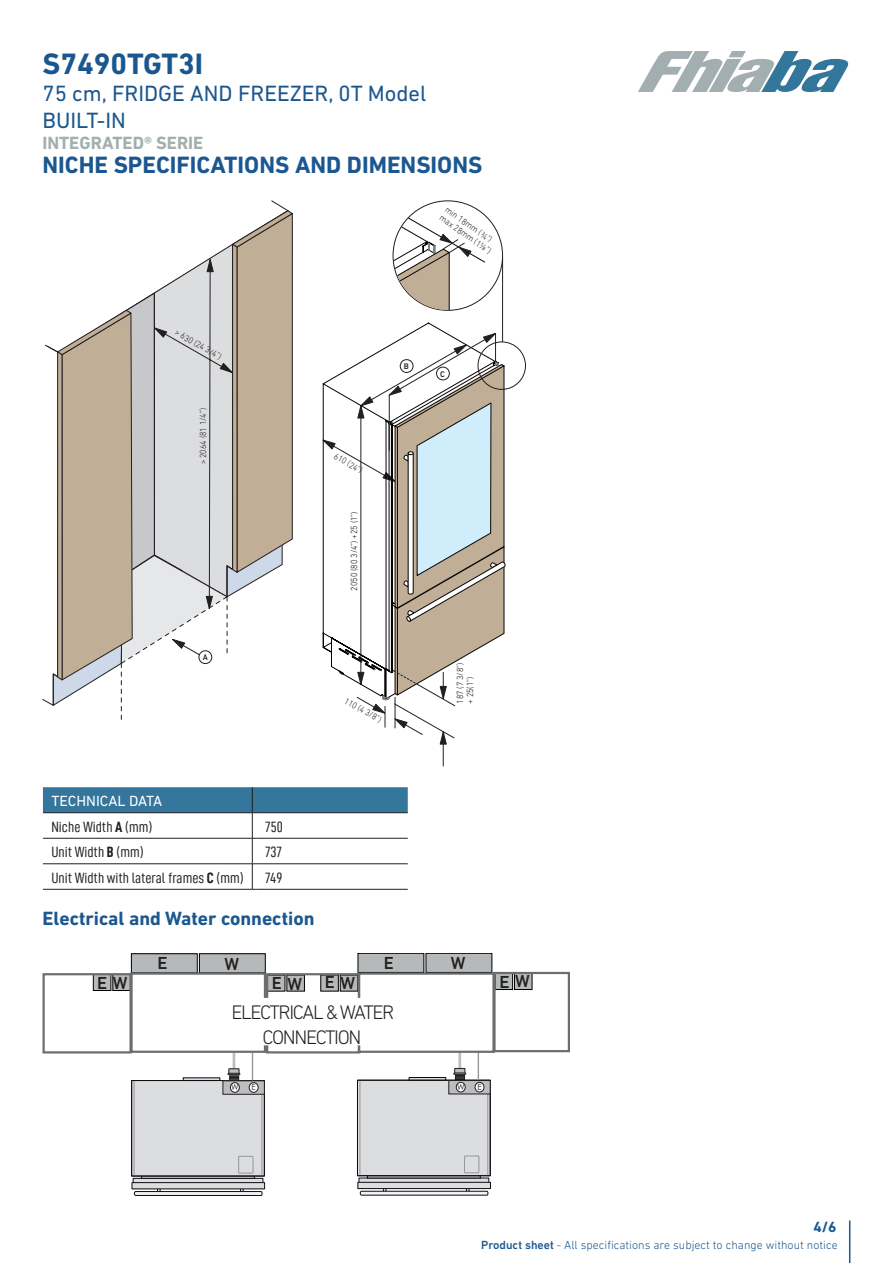
<style>
.page{position:relative;width:893px;height:1263px;background:#fff}
.page>*{position:absolute;margin:0;border:0;box-sizing:border-box;transform-origin:0 0}
.Product_code{font:700 30px "DIN Next LT Pro";color:#1b578f}
.Sottotitolo{font:700 24px "DIN Next LT Pro";color:#1b5790}
.Sigla{font:22.5px "DIN Next LT Pro";color:#1b578f}
.t1{font:300 19.95px/24.3px "DIN Next LT Pro";letter-spacing:-.07em;color:#231f20;text-align:center}
.t2{font:700 19.5px "DIN Next LT Pro";color:#1b5790}
.Serie{font:700 18px "DIN Next LT Pro";color:#a2aeaf}
.t3{font:500 17.7px "DIN Next LT Pro";color:#231f20}
.Lable_tabelle{font:15px "D DIN Condensed";color:#231f20}
.Titolo_fascioni_blu{font:15px "DIN Next LT Pro";color:#fff}
.t4{font:700 15px "DIN Next LT Pro";color:#1b5790}
.t5{font:300 12px "DIN Next LT Pro";color:#1b5790}
.t6{font:300 9.15px/9.9px "DIN Next LT Pro";color:#231f20;scale:.91 1}
.t7{font:300 9.15px/9.9px "DIN Next LT Pro";color:#0e0b10;scale:.91 1}
.t8{font:8.4px "Century Gothic";color:#231f20;scale:.92 1}
.t9{font:500 8.25px "DIN Next LT Pro";color:#231f20}
.s1{font-family:"D DIN Condensed Bold"}
.s2{font-weight:500}
</style>
<div class="page">
<hr style="left:849px;top:1220px;width:1px;height:43px;background:#1b5790">
<svg style="left:638px;top:51px;width:211px;height:41px"></svg>
<hr style="left:443px;top:732px;width:1px;height:34px;background:#231f20">
<svg style="left:45px;top:201px;width:248px;height:519px"></svg>
<hr style="left:502px;top:257px;width:1px;height:85px;background:#231f20">
<svg style="left:394px;top:201px;width:91px;height:109px"></svg>
<svg style="left:322px;top:332px;width:183px;height:413px"></svg>
<div style="left:131px;top:954px;width:66px;height:19px;background:#b6b9b9"></div>
<div style="left:131px;top:953px;width:66px;height:20px;border:1px solid #000001"></div>
<div style="left:199px;top:954px;width:66px;height:19px;background:#b6b9b9"></div>
<div style="left:199px;top:953px;width:67px;height:20px;border:1px solid #000001"></div>
<div style="left:358px;top:953px;width:66px;height:19px;background:#b6b9b9"></div>
<div style="left:358px;top:953px;width:66px;height:20px;border:1px solid #000001"></div>
<div style="left:426px;top:953px;width:66px;height:19px;background:#b6b9b9"></div>
<div style="left:426px;top:953px;width:66px;height:20px;border:1px solid #000001"></div>
<svg style="left:43px;top:971px;width:527px;height:225px"></svg>
<div style="left:232px;top:998px;width:158px;height:47px;background:#fff"></div>
<svg style="left:43px;top:787px;width:365px;height:103px"></svg>
<hr style="left:257px;top:889px;width:151px;height:1px;background:#231f20">
<p class="Product_code" style="left:43px;top:46px;width:162px">S7490TGT3I</p>
<p class="Sigla" style="left:43px;top:80px;width:385px">75 cm, FRIDGE AND FREEZER, 0T Model</p>
<p class="Sigla" style="left:43px;top:107px;width:85px">BUILT-IN</p>
<p class="Serie" style="left:43px;top:132px;width:162px">INTEGRATED® SERIE</p>
<p class="Sottotitolo" style="left:43px;top:150px;width:441px">NICHE SPECIFICATIONS AND DIMENSIONS</p>
<p class="t6" style="left:178px;top:327px;width:59px;rotate:29deg">&gt; 630 (24 3/4”)</p>
<p class="t6" style="left:198px;top:464px;width:63px;rotate:-90deg">&gt; 2064 (81 1/4”)</p>
<p class="t9" style="left:203px;top:652px;width:7px">A</p>
<p class="t6" style="left:337px;top:451px;width:36px;rotate:30deg">610 (24”)</p>
<p class="t7" style="left:349px;top:590px;width:88px;rotate:-90deg">2050 (80 3/4”) +25 (1”)</p>
<p class="t9" style="left:404px;top:362px;width:7px">B</p>
<p class="t6" style="left:347px;top:695px;width:47px;rotate:29deg">110 (4 3/8”)</p>
<p class="Titolo_fascioni_blu" style="left:51px;top:792px;width:112px">TECHNICAL DATA</p>
<p class="Lable_tabelle" style="left:51px;top:818px;width:102px">Niche Width <span class="s1">A</span> (mm)</p>
<p class="Lable_tabelle" style="left:265px;top:818px;width:19px">750</p>
<p class="Lable_tabelle" style="left:51px;top:844px;width:94px">Unit Width <span class="s1">B</span> (mm)</p>
<p class="Lable_tabelle" style="left:265px;top:844px;width:18px">737</p>
<p class="Lable_tabelle" style="left:51px;top:869px;width:194px">Unit Width with lateral frames <span class="s1">C</span> (mm)</p>
<p class="Lable_tabelle" style="left:265px;top:869px;width:19px">749</p>
<p class="t2" style="left:43px;top:907px;width:273px">Electrical and Water connection</p>
<p class="t6" style="left:449px;top:204px;width:68px;rotate:35deg">min 18mm (¾”) max 28mm (1⅛”)</p>
<p class="t9" style="left:440px;top:369px;width:6px">C</p>
<p class="t7" style="left:455px;top:704px;width:47px;rotate:-90deg">187 (7 3/8”) + 25(1”)</p>
<p class="t3" style="left:157px;top:953px;width:12px">E</p>
<p class="t3" style="left:225px;top:954px;width:16px">W</p>
<p class="t3" style="left:384px;top:952px;width:12px">E</p>
<p class="t3" style="left:451px;top:953px;width:16px">W</p>
<p class="t3" style="left:97px;top:972px;width:32px">E W</p>
<p class="t3" style="left:272px;top:973px;width:32px">E W</p>
<p class="t3" style="left:325px;top:972px;width:32px">E W</p>
<p class="t3" style="left:499px;top:971px;width:32px">E W</p>
<p class="t1" style="left:232px;top:1000px;width:164px">ELECTRICAL &amp; WATER<br>CONNECTION</p>
<p class="t8" style="left:231px;top:1081px;width:10px">W</p>
<p class="t8" style="left:252px;top:1081px;width:6px">E</p>
<p class="t8" style="left:457px;top:1081px;width:10px">W</p>
<p class="t8" style="left:477px;top:1081px;width:6px">E</p>
<p class="t4" style="left:813px;top:1218px;width:25px">4/6</p>
<p class="t5" style="left:481px;top:1238px;width:358px"><span class="s2">Product sheet</span> - All specifications are subject to change without notice</p>
</div>
